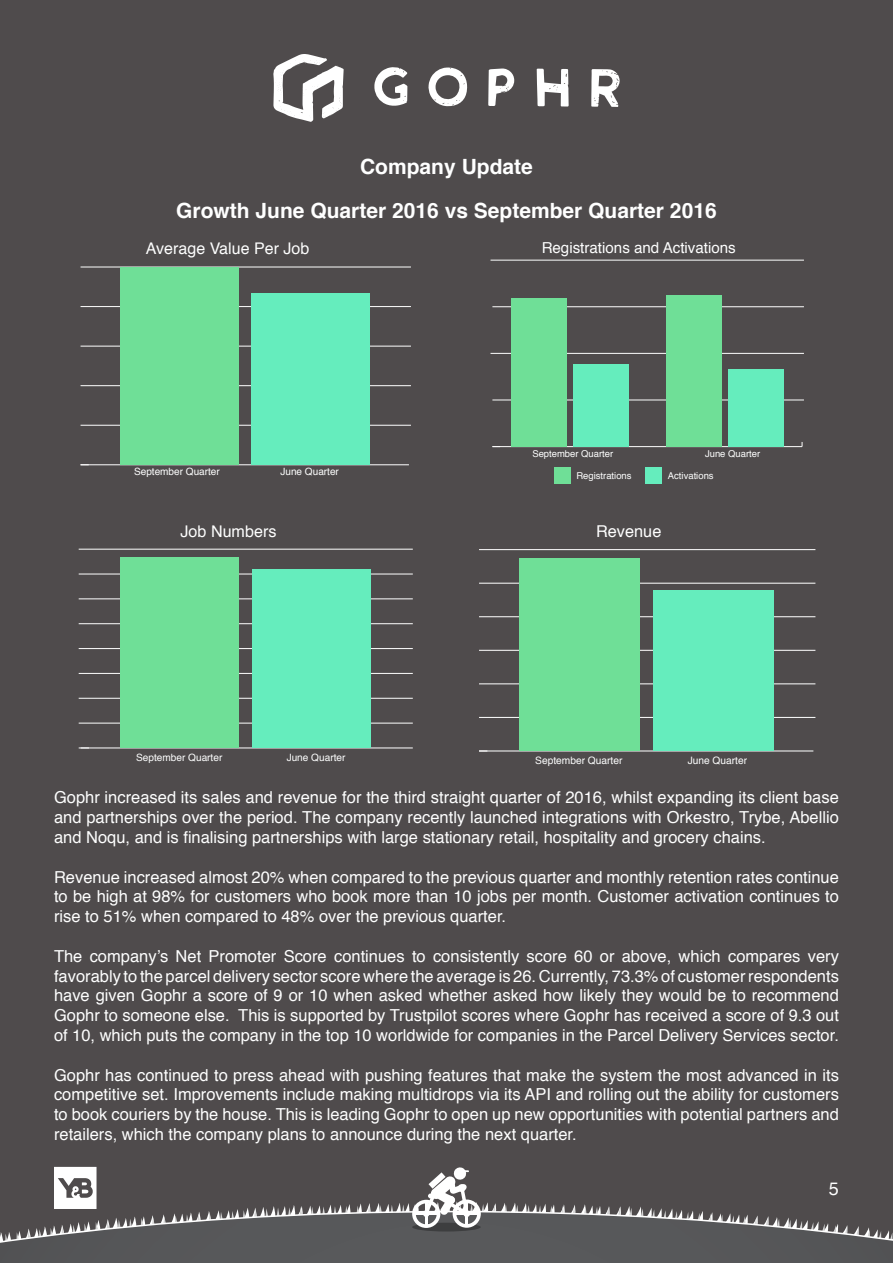
<style>
.page{position:relative;width:893px;height:1263px;background:#4f4b4c}
.page>*{position:absolute;margin:0;border:0;box-sizing:border-box;transform-origin:0 0}
.t1{font:700 21px "Helvetica";color:#fff}
.t2{font:18px "Helvetica";color:#fff}
.t3{font:16.5px/19.8px "Helvetica";color:#fff;text-align:justify}
.t4{font:16.35px "Helvetica";color:#fff}
.t5{font:16.05px "Helvetica";color:#fff}
.t6{font:15.15px "Helvetica";color:#fff}
.t7{font:10.2px "Helvetica";color:#fff}
.t8{font:10.05px "Helvetica";color:#fff}
.t9{font:9.45px "Helvetica";color:#fff}
</style>
<div class="page">
<div style="left:64px;top:1246px;width:780px;height:17px;background:#57585a"></div>
<svg style="left:0;top:1167px;width:893px;height:79px"></svg>
<svg style="left:374px;top:67px;width:33px;height:39px"></svg>
<svg style="left:428px;top:67px;width:40px;height:39px"></svg>
<svg style="left:488px;top:68px;width:26px;height:38px"></svg>
<svg style="left:537px;top:69px;width:32px;height:38px"></svg>
<svg style="left:591px;top:69px;width:29px;height:38px"></svg>
<svg style="left:273px;top:54px;width:71px;height:68px"></svg>
<hr style="left:479px;top:750px;width:334px;height:1px;background:#fff">
<hr style="left:479px;top:717px;width:336px;height:1px;background:#fff">
<hr style="left:479px;top:683px;width:336px;height:1px;background:#fff">
<hr style="left:479px;top:650px;width:336px;height:1px;background:#fff">
<hr style="left:479px;top:616px;width:336px;height:1px;background:#fff">
<hr style="left:479px;top:583px;width:336px;height:1px;background:#fff">
<hr style="left:479px;top:549px;width:336px;height:1px;background:#fff">
<div style="left:653px;top:590px;width:120px;height:161px;background:#65edbd"></div>
<div style="left:519px;top:558px;width:120px;height:193px;background:#6fdf97"></div>
<hr style="left:492px;top:446px;width:310px;height:1px;background:#fff">
<hr style="left:492px;top:399px;width:312px;height:1px;background:#fff">
<hr style="left:490px;top:353px;width:314px;height:1px;background:#fff">
<hr style="left:492px;top:306px;width:312px;height:1px;background:#fff">
<hr style="left:490px;top:260px;width:314px;height:1px;background:#fff">
<div style="left:573px;top:364px;width:56px;height:83px;background:#65edbd"></div>
<div style="left:728px;top:369px;width:55px;height:78px;background:#65edbd"></div>
<div style="left:511px;top:298px;width:56px;height:149px;background:#6fdf97"></div>
<div style="left:666px;top:295px;width:55px;height:152px;background:#6fdf97"></div>
<div style="left:554px;top:468px;width:16px;height:16px;background:#6fdf97"></div>
<div style="left:646px;top:468px;width:16px;height:16px;background:#65edbd"></div>
<hr style="left:81px;top:747px;width:332px;height:1px;background:#fff">
<hr style="left:79px;top:723px;width:334px;height:1px;background:#fff">
<hr style="left:79px;top:698px;width:334px;height:1px;background:#fff">
<hr style="left:79px;top:673px;width:334px;height:1px;background:#fff">
<hr style="left:79px;top:648px;width:334px;height:1px;background:#fff">
<hr style="left:79px;top:623px;width:334px;height:1px;background:#fff">
<hr style="left:79px;top:598px;width:334px;height:1px;background:#fff">
<hr style="left:79px;top:573px;width:334px;height:1px;background:#fff">
<hr style="left:79px;top:549px;width:334px;height:1px;background:#fff">
<div style="left:252px;top:570px;width:119px;height:178px;background:#65edbd"></div>
<div style="left:120px;top:557px;width:119px;height:191px;background:#6fdf97"></div>
<hr style="left:81px;top:464px;width:328px;height:1px;background:#fff">
<hr style="left:81px;top:425px;width:330px;height:1px;background:#fff">
<hr style="left:81px;top:385px;width:330px;height:1px;background:#fff">
<hr style="left:81px;top:346px;width:330px;height:1px;background:#fff">
<hr style="left:81px;top:306px;width:330px;height:1px;background:#fff">
<hr style="left:81px;top:266px;width:330px;height:1px;background:#fff">
<div style="left:251px;top:293px;width:119px;height:172px;background:#65edbd"></div>
<div style="left:120px;top:267px;width:118px;height:198px;background:#6fdf97"></div>
<p class="t1" style="left:360px;top:158px;width:174px">Company Update</p>
<p class="t1" style="left:176px;top:202px;width:542px">Growth June Quarter 2016 vs September Quarter 2016</p>
<p class="t5" style="left:146px;top:242px;width:165px">Average Value Per Job</p>
<p class="t8" style="left:134px;top:468px;width:87px">September Quarter</p>
<p class="t8" style="left:280px;top:468px;width:60px">June Quarter</p>
<p class="t5" style="left:181px;top:524px;width:97px">Job Numbers</p>
<p class="t8" style="left:136px;top:753px;width:88px">September Quarter</p>
<p class="t8" style="left:287px;top:753px;width:60px">June Quarter</p>
<p class="t6" style="left:542px;top:241px;width:196px">Registrations and Activations</p>
<p class="t9" style="left:532px;top:449px;width:82px">September Quarter</p>
<p class="t9" style="left:705px;top:449px;width:57px">June Quarter</p>
<p class="t9" style="left:576px;top:472px;width:57px">Registrations</p>
<p class="t9" style="left:668px;top:471px;width:47px">Activations</p>
<p class="t4" style="left:596px;top:524px;width:67px">Revenue</p>
<p class="t7" style="left:535px;top:756px;width:89px">September Quarter</p>
<p class="t7" style="left:688px;top:756px;width:61px">June Quarter</p>
<p class="t3" style="left:54px;top:789px;width:786px">Gophr increased its sales and revenue for the third straight quarter of 2016, whilst expanding its client base and partnerships over the period. The company recently launched integrations with Orkestro, Trybe, Abellio and Noqu, and is finalising partnerships with large stationary retail, hospitality and grocery chains.</p>
<p class="t3" style="left:54px;top:868px;width:786px">Revenue increased almost 20% when compared to the previous quarter and monthly retention rates continue to be high at 98% for customers who book more than 10 jobs per month. Customer activation continues to rise to 51% when compared to 48% over the previous quarter.</p>
<p class="t3" style="left:54px;top:947px;width:786px">The company’s Net Promoter Score continues to consistently score 60 or above, which compares very favorably to the parcel delivery sector score where the average is 26. Currently, 73.3% of customer respondents have given Gophr a score of 9 or 10 when asked whether asked how likely they would be to recommend Gophr to someone else. This is supported by Trustpilot scores where Gophr has received a score of 9.3 out of 10, which puts the company in the top 10 worldwide for companies in the Parcel Delivery Services sector.</p>
<p class="t3" style="left:54px;top:1066px;width:786px">Gophr has continued to press ahead with pushing features that make the system the most advanced in its competitive set. Improvements include making multidrops via its API and rolling out the ability for customers to book couriers by the house. This is leading Gophr to open up new opportunities with potential partners and retailers, which the company plans to announce during the next quarter.</p>
<p class="t2" style="left:829px;top:1181px;width:12px">5</p>
</div>
